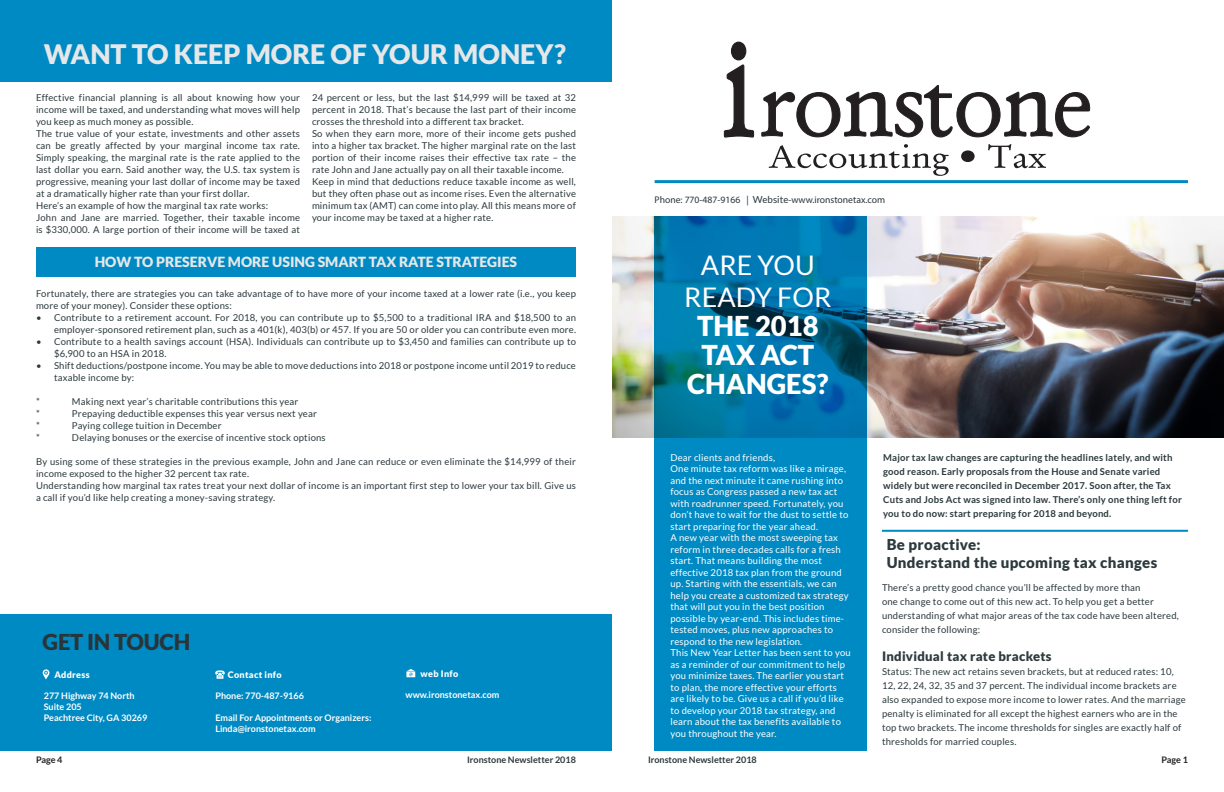
<style>
.page{position:relative;width:1224px;height:792px;background:#fff}
.page>*{position:absolute;margin:0;border:0;box-sizing:border-box;transform-origin:0 0}
.t1{font:900 27.4px/29px "Lato";color:#fff;text-align:center}
.t2{font:27px/32px "Lato";color:#fff;text-align:center}
.t3{font:900 26.9px "Lato";color:#e6e7e9}
.t4{font:900 21.9px "Lato";letter-spacing:-.01em;color:#28353a}
.t5{font:900 15px "Lato";letter-spacing:.02em;color:#2c393d}
.t6{font:900 14px "Lato";color:#e6e7e9}
.Paragraph_Style{font:900 13px "Lato";letter-spacing:.02em;color:#2c393d}
.t7{font:9.7px "Myriad Pro";color:#28353a}
.Paragraph_Style-2{font:9.5px/12px "Lato";letter-spacing:.02em;color:#2c393d}
.Paragraph_Style-3{font:9.5px/11.5px "Lato";letter-spacing:.02em;color:#fff}
.Paragraph_Style-4{font:700 9.5px/14px "Lato";letter-spacing:.02em;color:#2c393d}
.t8{font:700 9px "Lato";color:#fff}
.t9{font:700 9px "Lato";color:#2c393d}
.t10{font:900 9px "Lato";letter-spacing:.03em;color:#fff}
.t11{font:700 9px "Lato";color:#231f20}
.s1{font-family:"Lato"}
</style>
<div class="page">
<img style="left:612px;top:217px;width:612px;height:221px">
<svg style="left:654px;top:217px;width:213px;height:534px;background:#007fb5"></svg>
<svg style="left:723px;top:41px;width:367px;height:135px"></svg>
<hr style="left:655px;top:180px;width:533px;height:3px;background:#008ac3">
<hr style="left:882px;top:530px;width:306px;height:2px;background:#008ac3">
<div style="left:0;top:0;width:612px;height:82px;background:#008ac3"></div>
<div style="left:36px;top:247px;width:540px;height:30px;background:#008ac3"></div>
<div style="left:0;top:614px;width:612px;height:137px;background:#008ac3"></div>
<svg style="left:43px;top:669px;width:7px;height:10px"></svg>
<svg style="left:406px;top:669px;width:9px;height:8px"></svg>
<svg style="left:215px;top:670px;width:10px;height:9px"></svg>
<p class="t3" style="left:44px;top:38px;width:524px">WANT TO KEEP MORE OF YOUR MONEY?</p>
<p class="Paragraph_Style-2" style="left:36px;top:92px;width:265px;text-align:justify">Effective financial planning is all about knowing how your income will be taxed, and understanding what moves will help you keep as much money as possible.</p>
<p class="Paragraph_Style-2" style="left:36px;top:128px;width:266px;text-align:justify">The true value of your estate, investments and other assets can be greatly affected by your marginal income tax rate.<br>Simply speaking, the marginal rate is the rate applied to the last dollar you earn. Said another way, the U.S. tax system is progressive, meaning your last dollar of income may be taxed at a dramatically higher rate than your first dollar.</p>
<p class="Paragraph_Style-2" style="left:36px;top:200px;width:234px">Here’s an example of how the marginal tax rate works:</p>
<p class="Paragraph_Style-2" style="left:36px;top:212px;width:266px">John and Jane are married. Together, their taxable income is $330,000. A large portion of their income will be taxed at</p>
<p class="Paragraph_Style-2" style="left:312px;top:92px;width:266px;text-align:justify">24 percent or less, but the last $14,999 will be taxed at 32 percent in 2018. That’s because the last part of their income crosses the threshold into a different tax bracket.</p>
<p class="Paragraph_Style-2" style="left:312px;top:128px;width:266px;text-align:justify">So when they earn more, more of their income gets pushed into a higher tax bracket. The higher marginal rate on the last portion of their income raises their effective tax rate – the rate John and Jane actually pay on all their taxable income.</p>
<p class="Paragraph_Style-2" style="left:312px;top:176px;width:266px;text-align:justify">Keep in mind that deductions reduce taxable income as well, but they often phase out as income rises. Even the alternative minimum tax (AMT) can come into play. All this means more of your income may be taxed at a higher rate.</p>
<p class="t6" style="left:95px;top:254px;width:424px">HOW TO PRESERVE MORE USING SMART TAX RATE STRATEGIES</p>
<p class="Paragraph_Style-2" style="left:36px;top:288px;width:542px">Fortunately, there are strategies you can take advantage of to have more of your income taxed at a lower rate (i.e., you keep more of your money). Consider these options:</p>
<p class="Paragraph_Style-2" style="left:36px;top:312px;width:542px;text-align:right">• Contribute to a retirement account. For 2018, you can contribute up to $5,500 to a traditional IRA and $18,500 to an employer-sponsored retirement plan, such as a 401(k), 403(b) or 457. If you are 50 or older you can contribute even more.</p>
<p class="Paragraph_Style-2" style="left:54px;top:336px;width:524px;text-indent:-18px">• Contribute to a health savings account (HSA). Individuals can contribute up to $3,450 and families can contribute up to $6,900 to an HSA in 2018.</p>
<p class="Paragraph_Style-2" style="left:54px;top:360px;width:523px;text-indent:-18px">• Shift deductions/postpone income. You may be able to move deductions into 2018 or postpone income until 2019 to reduce taxable income by:</p>
<p class="Paragraph_Style-2" style="left:36px;top:396px;width:5px">*</p>
<p class="Paragraph_Style-2" style="left:72px;top:396px;width:228px">Making next year’s charitable contributions this year</p>
<p class="Paragraph_Style-2" style="left:36px;top:408px;width:5px">*</p>
<p class="Paragraph_Style-2" style="left:72px;top:408px;width:246px">Prepaying deductible expenses this year versus next year</p>
<p class="Paragraph_Style-2" style="left:36px;top:420px;width:5px">*</p>
<p class="Paragraph_Style-2" style="left:72px;top:420px;width:151px">Paying college tuition in December</p>
<p class="Paragraph_Style-2" style="left:36px;top:432px;width:5px">*</p>
<p class="Paragraph_Style-2" style="left:72px;top:432px;width:255px">Delaying bonuses or the exercise of incentive stock options</p>
<p class="Paragraph_Style-2" style="left:36px;top:456px;width:542px">By using some of these strategies in the previous example, John and Jane can reduce or even eliminate the $14,999 of their income exposed to the higher 32 percent tax rate.</p>
<p class="Paragraph_Style-2" style="left:36px;top:480px;width:541px">Understanding how marginal tax rates treat your next dollar of income is an important first step to lower your tax bill. Give us a call if you’d like help creating a money-saving strategy.</p>
<p class="t4" style="left:43px;top:629px;width:149px">GET IN TOUCH</p>
<p class="t10" style="left:54px;top:669px;width:37px">Address</p>
<p class="t10" style="left:228px;top:669px;width:55px">Contact info</p>
<p class="t10" style="left:421px;top:668px;width:39px">web Info</p>
<p class="t8" style="left:44px;top:691px;width:92px">277 Highway 74 North</p>
<p class="t8" style="left:44px;top:702px;width:40px">Suite 205</p>
<p class="t8" style="left:44px;top:713px;width:105px">Peachtree City, GA 30269</p>
<p class="t8" style="left:215px;top:691px;width:90px">Phone: 770-487-9166</p>
<p class="t8" style="left:215px;top:713px;width:158px">Email For Appointments or Organizers:</p>
<p class="t8" style="left:215px;top:723px;width:102px">Linda@ironstonetax.com</p>
<p class="t8" style="left:406px;top:690px;width:95px">www.ironstonetax.com</p>
<p class="t7" style="left:655px;top:193px;width:232px">Phone: 770-487-9166 | <span class="s1">Website</span>-www.ironstonetax.com</p>
<p class="t2" style="left:684px;top:249px;width:149px">ARE YOU<br>READY FOR</p>
<p class="t1" style="left:687px;top:311px;width:143px">THE 2018<br>TAX ACT<br>CHANGES?</p>
<p class="Paragraph_Style-3" style="left:670px;top:452px;width:106px">Dear clients and friends,</p>
<p class="Paragraph_Style-3" style="left:670px;top:463px;width:179px">One minute tax reform was like a mirage, and the next minute it came rushing into focus as Congress passed a new tax act with roadrunner speed. Fortunately, you don’t have to wait for the dust to settle to start preparing for the year ahead.</p>
<p class="Paragraph_Style-3" style="left:670px;top:532px;width:180px">A new year with the most sweeping tax reform in three decades calls for a fresh start. That means building the most effective 2018 tax plan from the ground up. Starting with the essentials, we can help you create a customized tax strategy that will put you in the best position possible by year-end. This includes time&shy;tested moves, plus new approaches to respond to the new legislation.</p>
<p class="Paragraph_Style-3" style="left:670px;top:647px;width:182px">This New Year Letter has been sent to you as a reminder of our commitment to help you minimize taxes. The earlier you start to plan, the more effective your efforts are likely to be. Give us a call if you’d like to develop your 2018 tax strategy, and learn about the tax benefits available to you throughout the year.</p>
<p class="Paragraph_Style-4" style="left:883px;top:450px;width:300px">Major tax law changes are capturing the headlines lately, and with good reason. Early proposals from the House and Senate varied widely but were reconciled in December 2017. Soon after, the Tax Cuts and Jobs Act was signed into law. There’s only one thing left for you to do now: start preparing for 2018 and beyond.</p>
<p class="t5" style="left:887px;top:536px;width:96px">Be proactive:</p>
<p class="t5" style="left:887px;top:554px;width:272px">Understand the upcoming tax changes</p>
<p class="Paragraph_Style-2" style="left:882px;top:580px;width:298px;line-height:14px">There’s a pretty good chance you’ll be affected by more than<br>one change to come out of this new act. To help you get a better understanding of what major areas of the tax code have been altered, consider the following:</p>
<p class="Paragraph_Style" style="left:882px;top:648px;width:171px">Individual tax rate brackets</p>
<p class="Paragraph_Style-2" style="left:882px;top:664px;width:305px;line-height:14px">Status: The new act retains seven brackets, but at reduced rates: 10, 12, 22, 24, 32, 35 and 37 percent. The individual income brackets are also expanded to expose more income to lower rates. And the marriage penalty is eliminated for all except the highest earners who are in the top two brackets. The income thresholds for singles are exactly half of thresholds for married couples.</p>
<p class="t11" style="left:36px;top:755px;width:28px">Page 4</p>
<p class="t9" style="left:467px;top:755px;width:110px">Ironstone Newsletter 2018</p>
<p class="t9" style="left:648px;top:755px;width:110px">Ironstone Newsletter 2018</p>
<p class="t11" style="left:1161px;top:755px;width:28px">Page 1</p>
</div>
